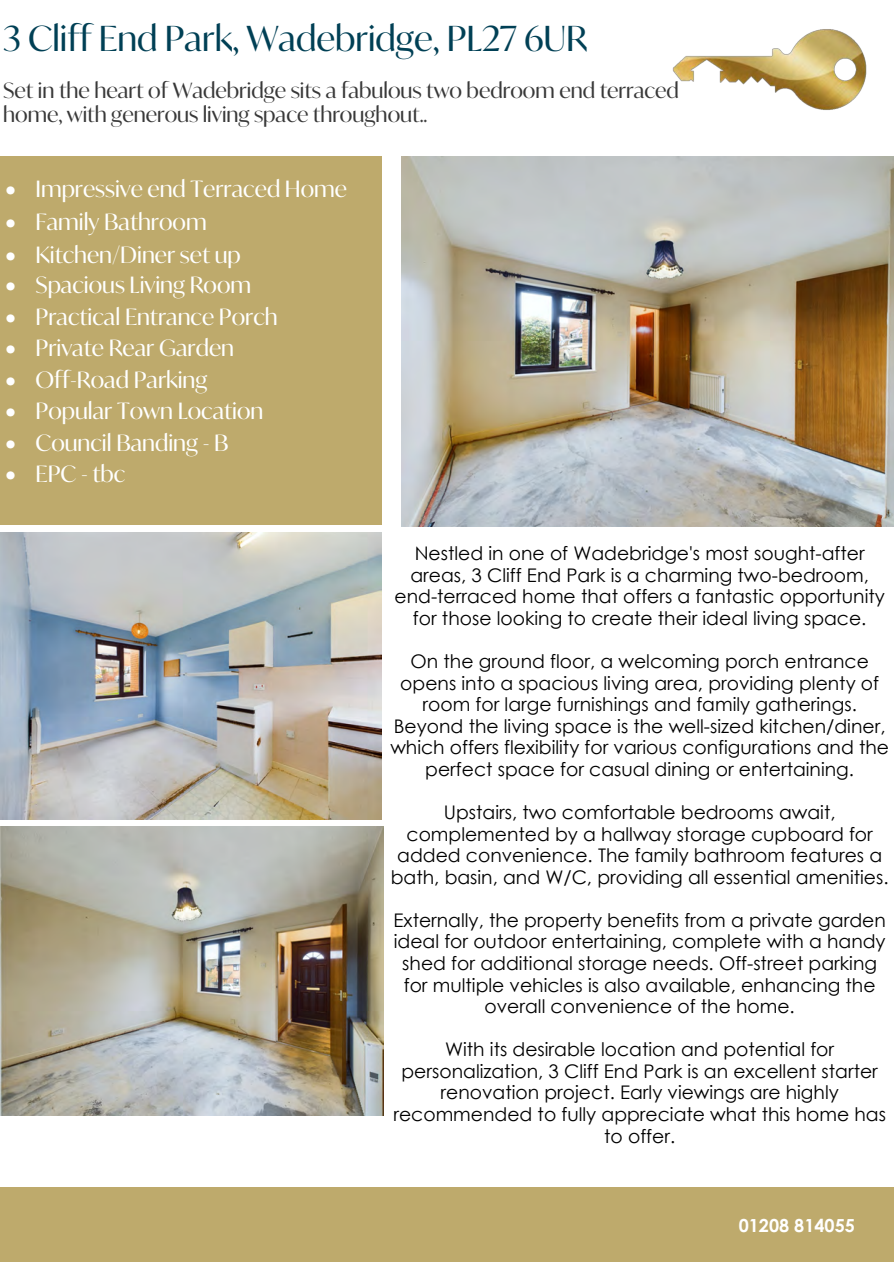
<style>
.page{position:relative;width:894px;height:1264px;background:#fff}
.page>*{position:absolute;margin:0;border:0;box-sizing:border-box;transform-origin:0 0}
.t1{font:34.5px "Ivy Mode";color:#004055}
.t2{font:22.5px "Ivy Mode";color:#fff}
.t3{font:22.5px "Ivy Mode";color:#fff}
.t4{font:21px/23.5px "Ivy Mode";color:#383838}
.t5{font:18.75px/21.6px "Century Gothic";color:#000;text-align:center}
.t6{font:700 18px "Century Gothic";color:#fff}
.s1{font-style:inherit}
</style>
<div class="page">
<img style="left:401px;top:156px;width:492px;height:370px">
<img style="left:0;top:532px;width:381px;height:287px">
<img style="left:0;top:826px;width:383px;height:289px">
<div style="left:0;top:1187px;width:893px;height:74px;background:#beaa6c"></div>
<div style="left:0;top:156px;width:381px;height:368px;background:#beaa6c"></div>
<img style="left:672px;top:29px;width:195px;height:81px">
<h1 class="t1" style="left:3px;top:15px;width:585px">3 Cliff End Park, Wadebridge, PL27 6UR</h1>
<p class="t4" style="left:3px;top:78px;width:677px">Set in the heart of Wadebridge <span class="s1">sits</span> a fabulous <span class="s1">two</span> bedroom <span class="s1">end terraced </span>home, with generous living space throughout..</p>
<p class="t2" style="left:6px;top:174px;width:343px">• Impressive <span class="s1">end Terraced</span> Home</p>
<p class="t2" style="left:6px;top:207px;width:203px">• Family Bathroom</p>
<p class="t3" style="left:6px;top:240px;width:237px">• Kitchen/Diner set up</p>
<p class="t3" style="left:6px;top:270px;width:247px">• <span class="s1">Spacious</span> Living Room</p>
<p class="t3" style="left:6px;top:301px;width:274px">• <span class="s1">Practical</span> Entrance Porch</p>
<p class="t2" style="left:6px;top:333px;width:230px">• Private Rear Garden</p>
<p class="t2" style="left:6px;top:364px;width:203px">• Off-Road Parking</p>
<p class="t2" style="left:6px;top:396px;width:259px">• Popular Town Location</p>
<p class="t3" style="left:6px;top:427px;width:224px">• Council Banding - B</p>
<p class="t2" style="left:6px;top:459px;width:121px">• EPC - <span class="s1">tbc</span></p>
<p class="t5" style="left:394px;top:542px;width:492px">Nestled in one of Wadebridge's most sought-after areas, 3 Cliff End Park is a charming two-bedroom, end-terraced home that offers a fantastic opportunity for those looking to create their ideal living space.</p>
<p class="t5" style="left:390px;top:650px;width:500px">On the ground floor, a welcoming porch entrance opens into a spacious living area, providing plenty of room for large furnishings and family gatherings.<br>Beyond the living space is the well-sized kitchen/diner, which offers flexibility for various configurations and the perfect space for casual dining or entertaining.</p>
<p class="t5" style="left:391px;top:801px;width:499px">Upstairs, two comfortable bedrooms await, complemented by a hallway storage cupboard for added convenience. The family bathroom features a bath, basin, and W/C, providing all essential amenities.</p>
<p class="t5" style="left:393px;top:909px;width:493px">Externally, the property benefits from a private garden ideal for outdoor entertaining, complete with a handy shed for additional storage needs. Off-street parking for multiple vehicles is also available, enhancing the overall convenience of the home.</p>
<p class="t5" style="left:393px;top:1038px;width:494px">With its desirable location and potential for personalization, 3 Cliff End Park is an excellent starter renovation project. Early viewings are highly recommended to fully appreciate what this home has to offer.</p>
<p class="t6" style="left:738px;top:1211px;width:118px">01208 814055</p>
</div>
